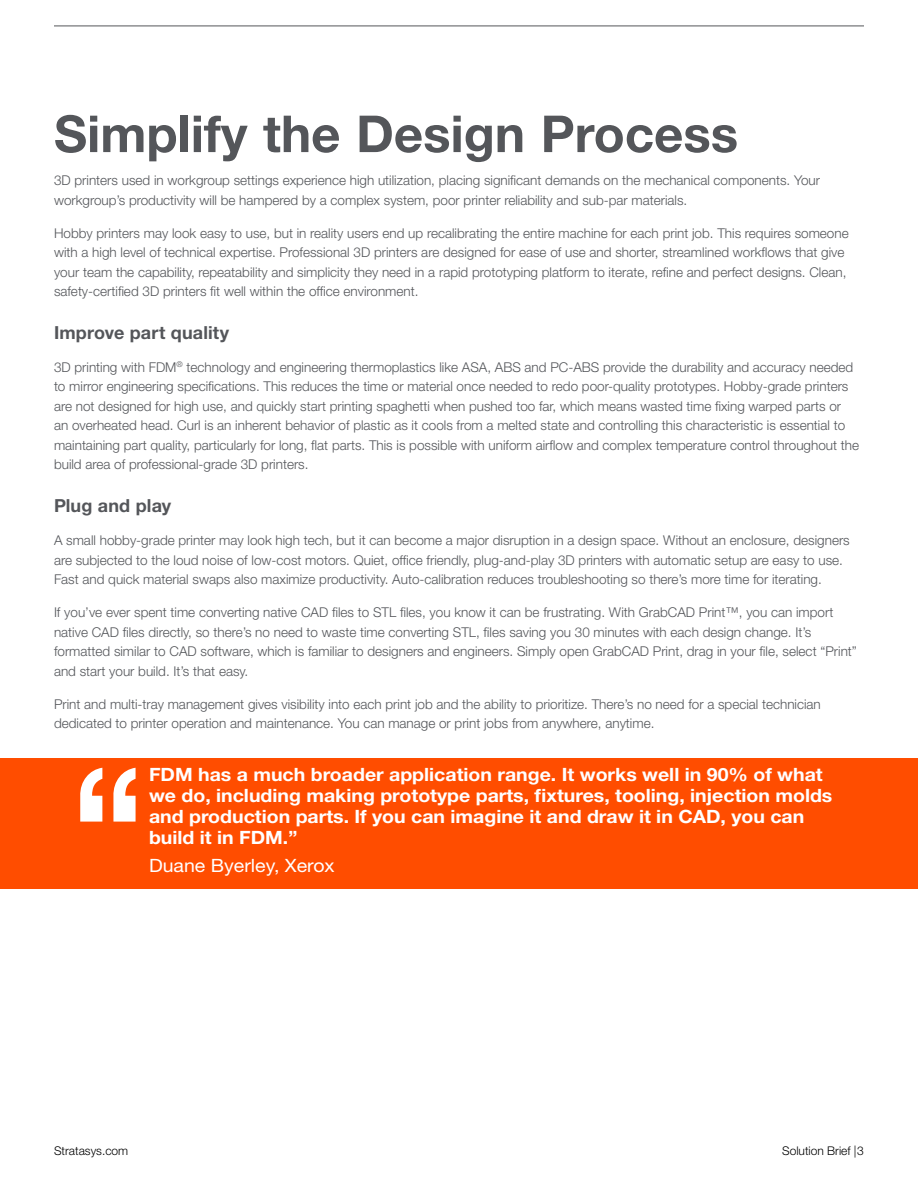
<style>
.page{position:relative;width:918px;height:1188px;background:#fff}
.page>*{position:absolute;margin:0;border:0;box-sizing:border-box;transform-origin:0 0}
.t1{font:700 167.7px "Helvetica Neue LT Std";color:#fff;scale:.93 1}
.t2{font:700 51px "Helvetica Neue LT Std";color:#54565a}
.t3{font:700 18.3px/21.1px "Helvetica Neue LT Std";color:#fff;scale:1.06 1}
.t4{font:18.3px "Helvetica Neue LT Std";color:#fff;scale:1.06 1}
.t5{font:700 18px "Helvetica Neue LT Std";letter-spacing:.005em;color:#54565a}
.t6{font:300 13.5px/19.5px "Helvetica Neue LT Std";color:#54565a}
.t7{font:300 12px "Helvetica Neue LT Std";color:#000}
</style>
<div class="page">
<hr style="left:54px;top:26px;width:810px;height:1px;background:#54565a">
<div style="left:0;top:758px;width:918px;height:130px;background:#ff4d00"></div>
<h2 class="t2" style="left:54px;top:102px;width:686px">Simplify the Design Process</h2>
<p class="t6" style="left:54px;top:170px;width:768px">3D printers used in workgroup settings experience high utilization, placing significant demands on the mechanical components. Your workgroup’s productivity will be hampered by a complex system, poor printer reliability and sub-par materials.</p>
<p class="t6" style="left:54px;top:223px;width:796px">Hobby printers may look easy to use, but in reality users end up recalibrating the entire machine for each print job. This requires someone with a high level of technical expertise. Professional 3D printers are designed for ease of use and shorter, streamlined workflows that give your team the capability, repeatability and simplicity they need in a rapid prototyping platform to iterate, refine and perfect designs. Clean, safety-certified 3D printers fit well within the office environment.</p>
<h3 class="t5" style="left:54px;top:321px;width:177px">Improve part quality</h3>
<p class="t6" style="left:54px;top:357px;width:807px">3D printing with FDM<sup>®</sup> technology and engineering thermoplastics like ASA, ABS and PC-ABS provide the durability and accuracy needed to mirror engineering specifications. This reduces the time or material once needed to redo poor-quality prototypes. Hobby-grade printers are not designed for high use, and quickly start printing spaghetti when pushed too far, which means wasted time fixing warped parts or<br>an overheated head. Curl is an inherent behavior of plastic as it cools from a melted state and controlling this characteristic is essential to maintaining part quality, particularly for long, flat parts. This is possible with uniform airflow and complex temperature control throughout the build area of professional-grade 3D printers.</p>
<h3 class="t5" style="left:54px;top:495px;width:119px">Plug and play</h3>
<p class="t6" style="left:54px;top:530px;width:797px">A small hobby-grade printer may look high tech, but it can become a major disruption in a design space. Without an enclosure, designers are subjected to the loud noise of low-cost motors. Quiet, office friendly, plug-and-play 3D printers with automatic setup are easy to use.<br>Fast and quick material swaps also maximize productivity. Auto-calibration reduces troubleshooting so there’s more time for iterating.</p>
<p class="t6" style="left:54px;top:602px;width:804px">If you’ve ever spent time converting native CAD files to STL files, you know it can be frustrating. With GrabCAD Print™, you can import native CAD files directly, so there’s no need to waste time converting STL, files saving you 30 minutes with each design change. It’s formatted similar to CAD software, which is familiar to designers and engineers. Simply open GrabCAD Print, drag in your file, select “Print” and start your build. It’s that easy.</p>
<p class="t6" style="left:54px;top:694px;width:768px">Print and multi-tray management gives visibility into each print job and the ability to prioritize. There’s no need for a special technician dedicated to printer operation and maintenance. You can manage or print jobs from anywhere, anytime.</p>
<h3 class="t3" style="left:149px;top:763px;width:646px">FDM has a much broader application range. It works well in 90% of what we do, including making prototype parts, fixtures, tooling, injection molds and production parts. If you can imagine it and draw it in CAD, you can build it in FDM.”</h3>
<h1 class="t1" style="left:72px;top:724px;width:79px">“</h1>
<h3 class="t4" style="left:149px;top:854px;width:177px">Duane Byerley, Xerox</h3>
<p class="t7" style="left:54px;top:1143px;width:76px">Stratasys.com</p>
<p class="t7" style="left:782px;top:1143px;width:83px">Solution Brief |3</p>
</div>
